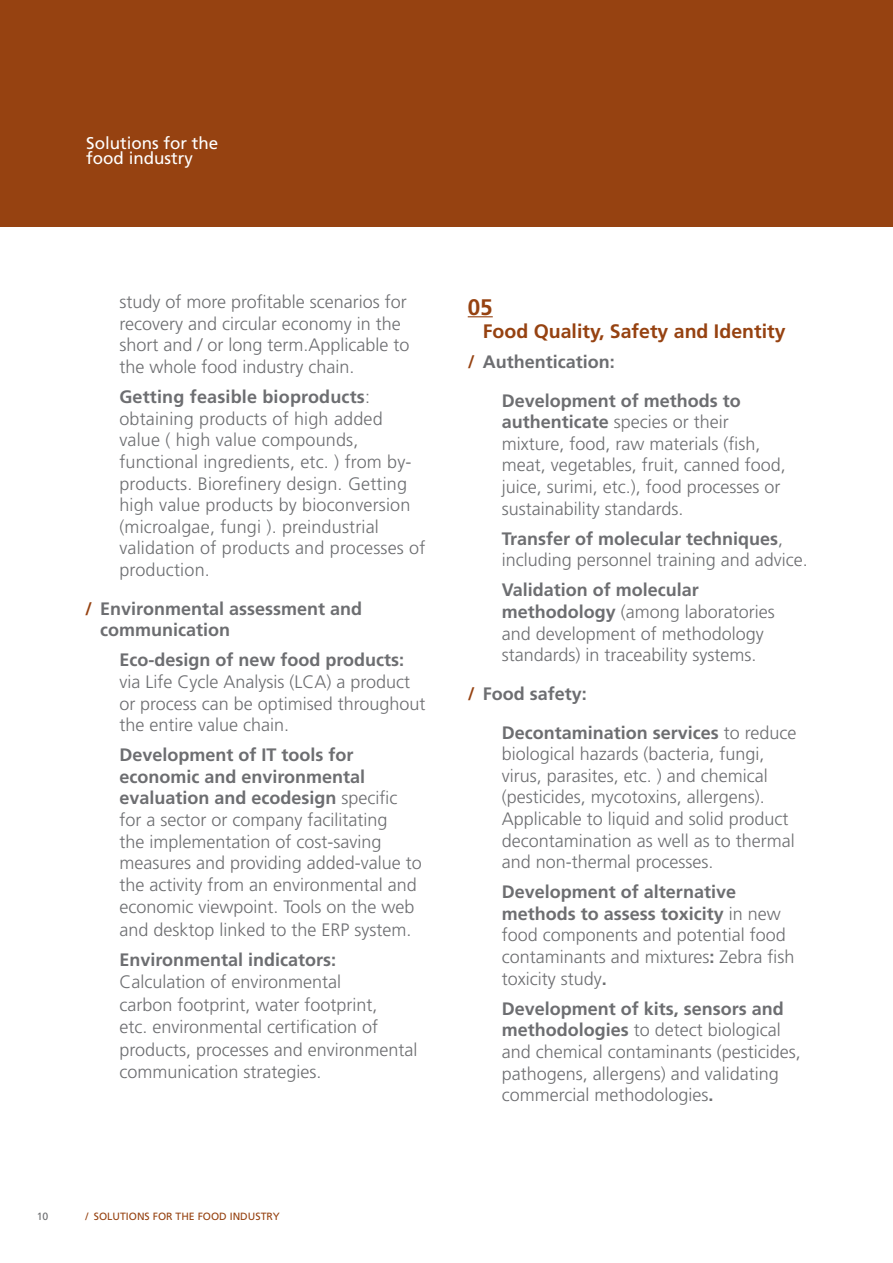
<style>
.page{position:relative;width:893px;height:1263px;background:#fff}
.page>*{position:absolute;margin:0;border:0;box-sizing:border-box;transform-origin:0 0}
.t1{font:700 22.5px "Frutiger LT Std";color:#964211}
.t2{font:700 19.5px "Frutiger LT Std";color:#964211}
.t3{font:300 18px/21.6px "Frutiger LT Std";color:#6d6e71}
.t4{font:700 18px/38.7px "Frutiger LT Std";color:#6d6e71}
.t5{font:16.95px/15.3px "Frutiger LT Std";color:#fff}
.t6{font:10.5px "Frutiger LT Std";color:#964211}
.t7{font:10.5px "Frutiger LT Std";color:#6d6e71}
.s1{font-weight:700}
.s2{color:#964211}
.s3{font-weight:300}
</style>
<div class="page">
<div style="left:0;top:0;width:893px;height:226px;background:#964211"></div>
<svg style="left:468px;top:316px;width:25px;height:1px"></svg>
<p class="t5" style="left:86px;top:136px;width:134px">Solutions for the food industry</p>
<p class="t3" style="left:119px;top:291px;width:292px">study of more profitable scenarios for recovery and circular economy in the short and / or long term.Applicable to the whole food industry chain.</p>
<p class="t3" style="left:119px;top:386px;width:308px"><span class="s1">Getting feasible bioproducts</span>: obtaining products of high added value ( high value compounds, functional ingredients, etc. ) from by&shy;products. Biorefinery design. Getting high value products by bioconversion (microalgae, fungi ). preindustrial validation of products and processes of production.</p>
<p class="t4" style="left:100px;top:598px;width:263px;line-height:21.6px;text-indent:-15px"><span class="s2">/</span> Environmental assessment and communication</p>
<p class="t4" style="left:119px;top:641px;width:286px">Eco-design of new food products:</p>
<p class="t3" style="left:119px;top:671px;width:308px">via Life Cycle Analysis (LCA) a product or process can be optimised throughout the entire value chain.</p>
<p class="t3" style="left:119px;top:744px;width:304px"><span class="s1">Development of IT tools for economic and environmental evaluation and ecodesign</span> specific for a sector or company facilitating<br>the implementation of cost-saving measures and providing added-value to the activity from an environmental and economic viewpoint. Tools on the web and desktop linked to the ERP system.</p>
<p class="t4" style="left:119px;top:940px;width:218px">Environmental indicators:</p>
<p class="t3" style="left:119px;top:971px;width:300px;line-height:22.5px">Calculation of environmental<br>carbon footprint, water footprint,<br>etc. environmental certification of products, processes and environmental communication strategies.</p>
<p class="t7" style="left:37px;top:1210px;width:13px">10</p>
<p class="t6" style="left:85px;top:1210px;width:196px">/ SOLUTIONS FOR THE FOOD INDUSTRY</p>
<p class="t1" style="left:468px;top:293px;width:27px">05</p>
<p class="t2" style="left:483px;top:320px;width:304px">Food Quality, Safety and Identity</p>
<p class="t4" style="left:502px;top:342px;width:241px;text-indent:-34px"><span class="s2">/</span> Authentication:<br>Development of methods to</p>
<p class="t3" style="left:502px;top:411px;width:286px"><span class="s1">authenticate</span> species or their mixture, food, raw materials (fish, meat, vegetables, fruit, canned food, juice, surimi, etc.), food processes or sustainability standards.</p>
<p class="t3" style="left:502px;top:528px;width:308px"><span class="s1">Transfer of molecular techniques</span>, including personnel training and advice.</p>
<p class="t3" style="left:502px;top:580px;width:275px"><span class="s1">Validation of molecular methodology</span> (among laboratories and development of methodology standards) in traceability systems.</p>
<p class="t4" style="left:502px;top:674px;width:296px;text-indent:-34px"><span class="s2">/</span> Food safety:<br>Decontamination services <span class="s3">to reduce</span></p>
<p class="t3" style="left:502px;top:743px;width:295px">biological hazards (bacteria, fungi, virus, parasites, etc. ) and chemical (pesticides, mycotoxins, allergens).<br>Applicable to liquid and solid product decontamination as well as to thermal and non-thermal processes.</p>
<p class="t3" style="left:502px;top:881px;width:294px"><span class="s1">Development of alternative methods to assess toxicity</span> in new food components and potential food contaminants and mixtures<span class="s1">:</span> Zebra fish toxicity study<span class="s1">.</span></p>
<p class="t3" style="left:502px;top:998px;width:301px"><span class="s1">Development of kits, sensors and methodologies</span> to detect biological and chemical contaminants (pesticides, pathogens, allergens) and validating commercial methodologies<span class="s1">.</span></p>
</div>
